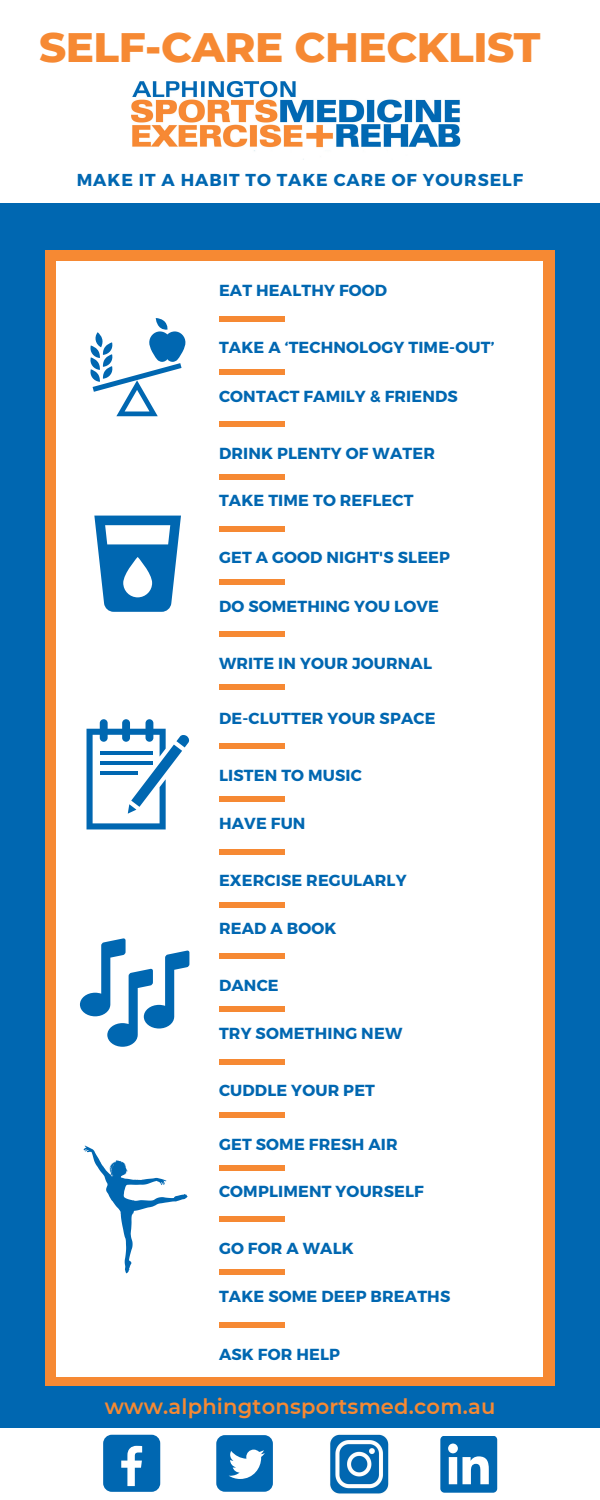
<style>
.page{position:relative;width:600px;height:1500px;background:#0067b1}
.page>*{position:absolute;margin:0;border:0;box-sizing:border-box;transform-origin:0 0}
.t1{font:800 42px "Montserrat";letter-spacing:-.01em;color:#f68933}
.t2{font:600 21px "Montserrat";letter-spacing:.01em;color:#f68933}
.t3{font:700 17.2px "Montserrat";letter-spacing:.055em;color:#0067b1}
.t4{font:700 16px "Montserrat";letter-spacing:.01em;color:#0067b1}
</style>
<div class="page">
<div style="left:0;top:0;width:600px;height:203px;background:#fff"></div>
<div style="left:45px;top:250px;width:510px;height:1136px;background:#f68933"></div>
<div style="left:57px;top:262px;width:486px;height:1115px;background:#fff"></div>
<div style="left:0;top:1428px;width:600px;height:72px;background:#fff"></div>
<svg style="left:90px;top:318px;width:95px;height:98px"></svg>
<img style="left:132px;top:82px;width:328px;height:78px">
<div style="left:103px;top:1435px;width:57px;height:57px;background:#0067b1;border-radius:9px"></div>
<svg style="left:121px;top:1446px;width:21px;height:40px"></svg>
<div style="left:216px;top:1435px;width:57px;height:57px;background:#0067b1;border-radius:9px"></div>
<svg style="left:229px;top:1450px;width:36px;height:29px"></svg>
<div style="left:219px;top:369px;width:66px;height:6px;background:#f68933"></div>
<div style="left:219px;top:316px;width:66px;height:6px;background:#f68933"></div>
<div style="left:219px;top:474px;width:66px;height:6px;background:#f68933"></div>
<div style="left:219px;top:421px;width:66px;height:6px;background:#f68933"></div>
<div style="left:219px;top:579px;width:66px;height:6px;background:#f68933"></div>
<div style="left:219px;top:526px;width:66px;height:6px;background:#f68933"></div>
<div style="left:219px;top:631px;width:66px;height:6px;background:#f68933"></div>
<div style="left:219px;top:796px;width:66px;height:6px;background:#f68933"></div>
<div style="left:219px;top:743px;width:66px;height:6px;background:#f68933"></div>
<div style="left:219px;top:902px;width:66px;height:6px;background:#f68933"></div>
<div style="left:219px;top:849px;width:66px;height:6px;background:#f68933"></div>
<div style="left:219px;top:1006px;width:66px;height:6px;background:#f68933"></div>
<div style="left:219px;top:953px;width:66px;height:6px;background:#f68933"></div>
<div style="left:219px;top:1059px;width:66px;height:6px;background:#f68933"></div>
<div style="left:219px;top:684px;width:66px;height:6px;background:#f68933"></div>
<div style="left:219px;top:1165px;width:66px;height:6px;background:#f68933"></div>
<div style="left:219px;top:1112px;width:66px;height:6px;background:#f68933"></div>
<div style="left:219px;top:1269px;width:66px;height:6px;background:#f68933"></div>
<div style="left:219px;top:1216px;width:66px;height:6px;background:#f68933"></div>
<div style="left:219px;top:1322px;width:66px;height:6px;background:#f68933"></div>
<div style="left:440px;top:1436px;width:57px;height:56px;background:#0067b1;border-radius:4px"></div>
<svg style="left:448px;top:1444px;width:41px;height:40px"></svg>
<svg style="left:94px;top:516px;width:87px;height:96px"></svg>
<svg style="left:87px;top:719px;width:103px;height:110px"></svg>
<svg style="left:80px;top:938px;width:109px;height:109px"></svg>
<svg style="left:83px;top:1146px;width:105px;height:127px"></svg>
<img style="left:330px;top:1434px;width:59px;height:60px">
<p class="t1" style="left:39px;top:22px;width:503px">SELF-CARE CHECKLIST</p>
<p class="t3" style="left:77px;top:169px;width:448px">MAKE IT A HABIT TO TAKE CARE OF YOURSELF</p>
<p class="t4" style="left:219px;top:280px;width:170px">EAT HEALTHY FOOD</p>
<p class="t4" style="left:219px;top:337px;width:277px">TAKE A ‘TECHNOLOGY TIME-OUT’</p>
<p class="t4" style="left:219px;top:386px;width:240px">CONTACT FAMILY &amp; FRIENDS</p>
<p class="t4" style="left:219px;top:443px;width:217px">DRINK PLENTY OF WATER</p>
<p class="t4" style="left:219px;top:490px;width:196px">TAKE TIME TO REFLECT</p>
<p class="t4" style="left:219px;top:547px;width:233px">GET A GOOD NIGHT'S SLEEP</p>
<p class="t4" style="left:219px;top:596px;width:222px">DO SOMETHING YOU LOVE</p>
<p class="t4" style="left:219px;top:653px;width:214px">WRITE IN YOUR JOURNAL</p>
<p class="t4" style="left:219px;top:708px;width:218px">DE-CLUTTER YOUR SPACE</p>
<p class="t4" style="left:219px;top:765px;width:144px">LISTEN TO MUSIC</p>
<p class="t4" style="left:219px;top:813px;width:88px">HAVE FUN</p>
<p class="t4" style="left:219px;top:870px;width:189px">EXERCISE REGULARLY</p>
<p class="t4" style="left:219px;top:918px;width:119px">READ A BOOK</p>
<p class="t4" style="left:219px;top:975px;width:61px">DANCE</p>
<p class="t4" style="left:219px;top:1023px;width:185px">TRY SOMETHING NEW</p>
<p class="t4" style="left:219px;top:1080px;width:158px">CUDDLE YOUR PET</p>
<p class="t4" style="left:219px;top:1133px;width:180px">GET SOME FRESH AIR</p>
<p class="t4" style="left:219px;top:1181px;width:206px">COMPLIMENT YOURSELF</p>
<p class="t4" style="left:219px;top:1238px;width:136px">GO FOR A WALK</p>
<p class="t4" style="left:219px;top:1286px;width:233px">TAKE SOME DEEP BREATHS</p>
<p class="t4" style="left:219px;top:1343px;width:123px">ASK FOR HELP</p>
<p class="t2" style="left:105px;top:1394px;width:392px">www.alphingtonsportsmed.com.au</p>
</div>
